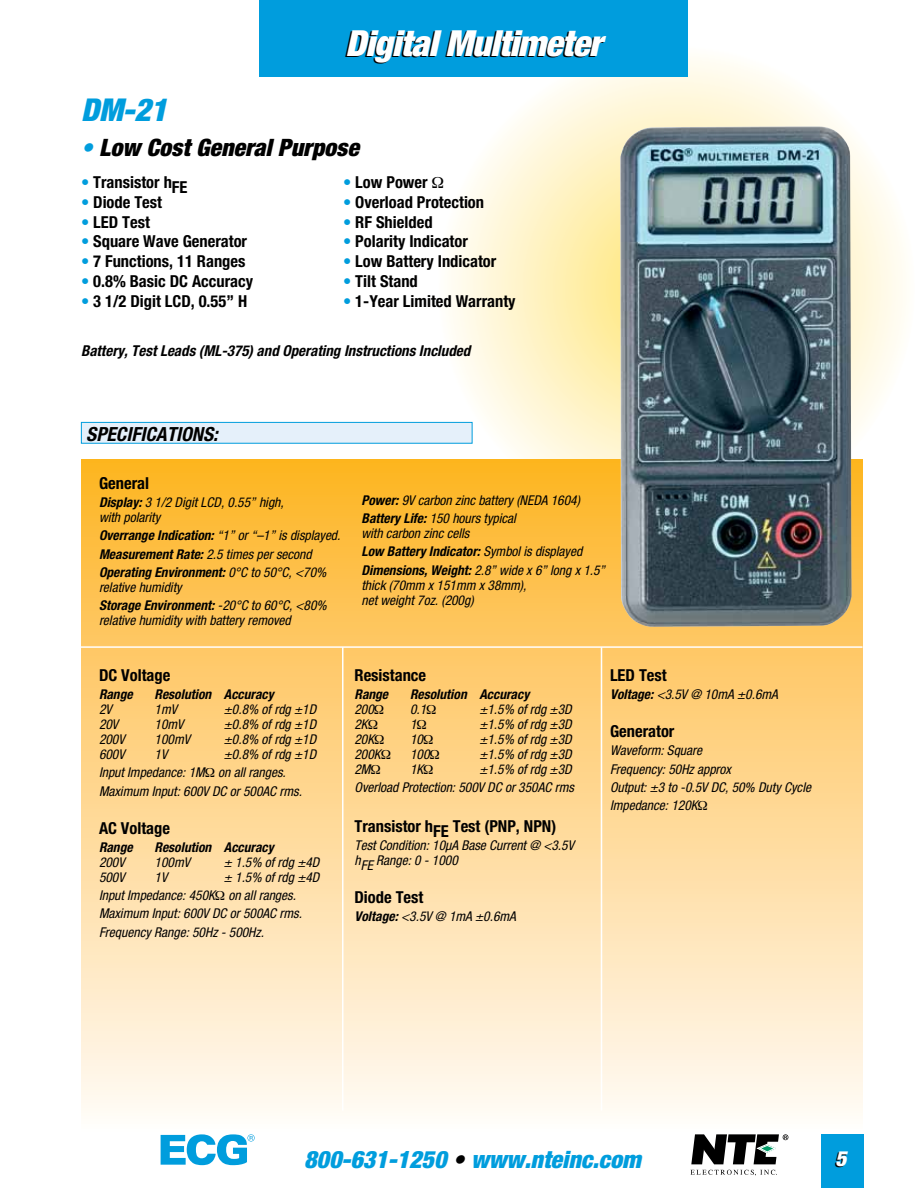
<style>
.page{position:relative;width:918px;height:1188px;background:#fff}
.page>*{position:absolute;margin:0;border:0;box-sizing:border-box;transform-origin:0 0}
.t1{font:italic 900 condensed 36px "Helvetica Neue";letter-spacing:-.02em;color:#fff}
.t2{font:italic 900 condensed 31.5px "Helvetica Neue";color:#009ddd}
.t3{font:italic 900 condensed 24px "Helvetica Neue";color:#009ddd}
.t4{font:italic 900 condensed 24px "Helvetica Neue";color:#000}
.t5{font:italic 900 condensed 21px "Helvetica Neue";color:#fff}
.t6{font:italic 700 condensed 19.5px "Helvetica Neue";color:#000}
.t7{font:700 condensed 16.5px "Helvetica Neue";color:#000}
.t8{font:italic 700 condensed 15px "Helvetica Neue";color:#000}
.t9{font:italic condensed 13.5px/18.3px "Helvetica Neue";color:#000}
.t10{font:italic 700 condensed 13.5px/18.3px "Helvetica Neue";color:#000}
.s1{color:#009ddd}
.s2{font-weight:500;color:#009ddd}
.s3{font-weight:700}
.s4{font-weight:400}
.s5{color:#000}
</style>
<div class="page">
<div style="left:821px;top:1134px;width:43px;height:54px;background:#009ddd"></div>
<svg style="left:161px;top:1134px;width:94px;height:31px"></svg>
<svg style="left:690px;top:1170px;width:87px;height:6px"></svg>
<svg style="left:691px;top:1134px;width:97px;height:30px"></svg>
<svg style="left:438px;top:57px;width:467px;height:472px"></svg>
<div style="left:260px;top:0;width:428px;height:77px;background:#009ddd"></div>
<div style="left:81px;top:422px;width:391px;height:22px;background:#e5f0fa;border:1px solid #009ddd"></div>
<div style="left:81px;top:460px;width:781px;height:674px;background:linear-gradient(to bottom,#feb426,#fffbfb)"></div>
<hr style="left:81px;top:646px;width:781px;height:2px;background:#fff">
<hr style="left:342px;top:647px;width:2px;height:464px;background:#fff">
<hr style="left:601px;top:647px;width:1px;height:464px;background:#fff">
<img style="left:620px;top:126px;width:232px;height:501px">
<svg style="left:438px;top:177px;width:6px;height:11px"></svg>
<svg style="left:205px;top:768px;width:9px;height:9px"></svg>
<svg style="left:216px;top:891px;width:9px;height:9px"></svg>
<svg style="left:375px;top:705px;width:9px;height:9px"></svg>
<svg style="left:427px;top:705px;width:9px;height:9px"></svg>
<svg style="left:368px;top:720px;width:9px;height:9px"></svg>
<svg style="left:417px;top:720px;width:9px;height:9px"></svg>
<svg style="left:375px;top:735px;width:9px;height:9px"></svg>
<svg style="left:424px;top:735px;width:9px;height:9px"></svg>
<svg style="left:381px;top:750px;width:9px;height:9px"></svg>
<svg style="left:430px;top:750px;width:9px;height:9px"></svg>
<svg style="left:371px;top:765px;width:9px;height:9px"></svg>
<svg style="left:424px;top:765px;width:9px;height:9px"></svg>
<svg style="left:698px;top:801px;width:9px;height:9px"></svg>
<h1 class="t1" style="left:345px;top:21px;width:258px">Digital Multimeter</h1>
<h2 class="t2" style="left:81px;top:91px;width:88px">DM-21</h2>
<h3 class="t4" style="left:81px;top:133px;width:279px"><span class="s1">•</span> Low Cost General Purpose</h3>
<p class="t7" style="left:81px;top:172px;width:108px"><span class="s2">•</span> Transistor hFE</p>
<p class="t7" style="left:81px;top:192px;width:83px"><span class="s2">•</span> Diode Test</p>
<p class="t7" style="left:81px;top:212px;width:70px"><span class="s2">•</span> LED Test</p>
<p class="t7" style="left:81px;top:232px;width:168px"><span class="s2">•</span> Square Wave Generator</p>
<p class="t7" style="left:81px;top:251px;width:166px"><span class="s2">•</span> 7 Functions, 11 Ranges</p>
<p class="t7" style="left:81px;top:271px;width:174px"><span class="s2">•</span> 0.8% Basic DC Accuracy</p>
<p class="t7" style="left:81px;top:291px;width:168px"><span class="s2">•</span> 3 1/2 Digit LCD, 0.55” H</p>
<p class="t7" style="left:343px;top:172px;width:86px"><span class="s2">•</span> Low Power</p>
<p class="t7" style="left:343px;top:192px;width:143px"><span class="s2">•</span> Overload Protection</p>
<p class="t7" style="left:343px;top:212px;width:91px"><span class="s2">•</span> RF Shielded</p>
<p class="t7" style="left:343px;top:232px;width:126px"><span class="s2">•</span> Polarity Indicator</p>
<p class="t7" style="left:343px;top:251px;width:155px"><span class="s2">•</span> Low Battery Indicator</p>
<p class="t7" style="left:343px;top:271px;width:76px"><span class="s2">•</span> Tilt Stand</p>
<p class="t7" style="left:343px;top:291px;width:174px"><span class="s2">•</span> 1-Year Limited Warranty</p>
<p class="t8" style="left:81px;top:342px;width:391px">Battery, Test Leads (ML-375) and Operating Instructions Included</p>
<h3 class="t6" style="left:86px;top:422px;width:133px">SPECIFICATIONS:</h3>
<p class="t7" style="left:99px;top:473px;width:52px">General</p>
<p class="t9" style="left:99px;top:495px;width:186px;line-height:15px"><span class="s3">Display:</span> 3 1/2 Digit LCD, 0.55” high, with polarity</p>
<p class="t10" style="left:99px;top:526px;width:243px">Overrange Indication: <span class="s4">“1” or “–1” is displayed.<br></span>Measurement Rate: <span class="s4">2.5 times per second<br></span>Operating Environment: <span class="s4">0°C to 50°C, &lt;70%</span></p>
<p class="t9" style="left:99px;top:578px;width:229px">relative humidity<br><span class="s3">Storage Environment:</span> -20°C to 60°C, &lt;80%</p>
<p class="t9" style="left:99px;top:611px;width:193px">relative humidity with battery removed</p>
<p class="t9" style="left:361px;top:491px;width:220px"><span class="s3">Power:</span> 9V carbon zinc battery (NEDA 1604)<br><span class="s3">Battery Life:</span> 150 hours typical</p>
<p class="t9" style="left:361px;top:524px;width:245px">with carbon zinc cells<br><span class="s3">Low Battery Indicator:</span> Symbol is displayed<br><span class="s3">Dimensions, Weight:</span> 2.8” wide x 6” long x 1.5”</p>
<p class="t9" style="left:361px;top:577px;width:166px;line-height:15px">thick (70mm x 151mm x 38mm), net weight 7oz. (200g)</p>
<p class="t7" style="left:99px;top:665px;width:73px">DC Voltage</p>
<p class="t10" style="left:99px;top:685px;width:35px">Range</p>
<p class="t10" style="left:155px;top:685px;width:121px">Resolution Accuracy</p>
<p class="t9" style="left:99px;top:700px;width:14px">2V</p>
<p class="t9" style="left:155px;top:700px;width:24px">1mV</p>
<p class="t9" style="left:224px;top:700px;width:94px">±0.8% of rdg ±1D</p>
<p class="t9" style="left:99px;top:715px;width:21px">20V</p>
<p class="t9" style="left:155px;top:715px;width:30px">10mV</p>
<p class="t9" style="left:224px;top:715px;width:94px">±0.8% of rdg ±1D</p>
<p class="t9" style="left:99px;top:730px;width:27px">200V</p>
<p class="t9" style="left:155px;top:730px;width:37px">100mV</p>
<p class="t9" style="left:224px;top:730px;width:94px">±0.8% of rdg ±1D</p>
<p class="t9" style="left:99px;top:745px;width:27px">600V</p>
<p class="t9" style="left:155px;top:745px;width:14px">1V</p>
<p class="t9" style="left:99px;top:745px;width:219px;text-indent:125px">±0.8% of rdg ±1D<br>Input Impedance: 1M on all ranges.<br>Maximum Input: 600V DC or 500AC rms.</p>
<p class="t7" style="left:99px;top:818px;width:73px">AC Voltage</p>
<p class="t10" style="left:99px;top:838px;width:35px">Range</p>
<p class="t10" style="left:155px;top:838px;width:121px">Resolution Accuracy</p>
<p class="t9" style="left:99px;top:853px;width:27px">200V</p>
<p class="t9" style="left:155px;top:853px;width:37px">100mV</p>
<p class="t9" style="left:224px;top:853px;width:97px">± 1.5% of rdg ±4D</p>
<p class="t9" style="left:99px;top:868px;width:27px">500V</p>
<p class="t9" style="left:155px;top:868px;width:14px">1V</p>
<p class="t9" style="left:99px;top:868px;width:222px;text-indent:125px">± 1.5% of rdg ±4D<br>Input Impedance: 450K on all ranges.<br>Maximum Input: 600V DC or 500AC rms.<br>Frequency Range: 50Hz - 500Hz.</p>
<p class="t7" style="left:354px;top:665px;width:73px">Resistance</p>
<p class="t10" style="left:354px;top:685px;width:35px">Range</p>
<p class="t10" style="left:410px;top:685px;width:121px">Resolution Accuracy</p>
<p class="t9" style="left:354px;top:700px;width:21px">200</p>
<p class="t9" style="left:410px;top:700px;width:18px">0.1</p>
<p class="t9" style="left:479px;top:700px;width:94px">±1.5% of rdg ±3D</p>
<p class="t9" style="left:354px;top:715px;width:15px">2K</p>
<p class="t9" style="left:410px;top:715px;width:8px">1</p>
<p class="t9" style="left:479px;top:715px;width:94px">±1.5% of rdg ±3D</p>
<p class="t9" style="left:354px;top:730px;width:21px">20K</p>
<p class="t9" style="left:410px;top:730px;width:14px">10</p>
<p class="t9" style="left:479px;top:730px;width:94px">±1.5% of rdg ±3D</p>
<p class="t9" style="left:354px;top:745px;width:28px">200K</p>
<p class="t9" style="left:410px;top:745px;width:21px">100</p>
<p class="t9" style="left:479px;top:745px;width:94px">±1.5% of rdg ±3D</p>
<p class="t9" style="left:354px;top:760px;width:17px">2M</p>
<p class="t9" style="left:410px;top:760px;width:15px">1K</p>
<p class="t9" style="left:354px;top:760px;width:221px;text-align:right">±1.5% of rdg ±3D<br>Overload Protection: 500V DC or 350AC rms</p>
<p class="t7" style="left:354px;top:816px;width:203px">Transistor hFE Test (PNP, NPN)</p>
<p class="t9" style="left:355px;top:838px;width:221px;line-height:15px">Test Condition: 10µA Base Current @ &lt;3.5V hFE Range: 0 - 1000</p>
<p class="t7" style="left:355px;top:887px;width:70px">Diode Test</p>
<p class="t9" style="left:355px;top:907px;width:163px"><span class="s3">Voltage:</span> &lt;3.5V @ 1mA ±0.6mA</p>
<p class="t7" style="left:610px;top:665px;width:58px">LED Test</p>
<p class="t9" style="left:610px;top:685px;width:170px"><span class="s3">Voltage:</span> &lt;3.5V @ 10mA ±0.6mA</p>
<p class="t7" style="left:610px;top:721px;width:66px">Generator</p>
<p class="t9" style="left:610px;top:741px;width:203px">Waveform: Square<br>Frequency: 50Hz approx<br>Output: ±3 to -0.5V DC, 50% Duty Cycle<br>Impedance: 120K</p>
<h3 class="t3" style="left:304px;top:1145px;width:338px">800-631-1250 <span class="s5">•</span> www.nteinc.com</h3>
<h3 class="t5" style="left:836px;top:1145px;width:12px">5</h3>
</div>
